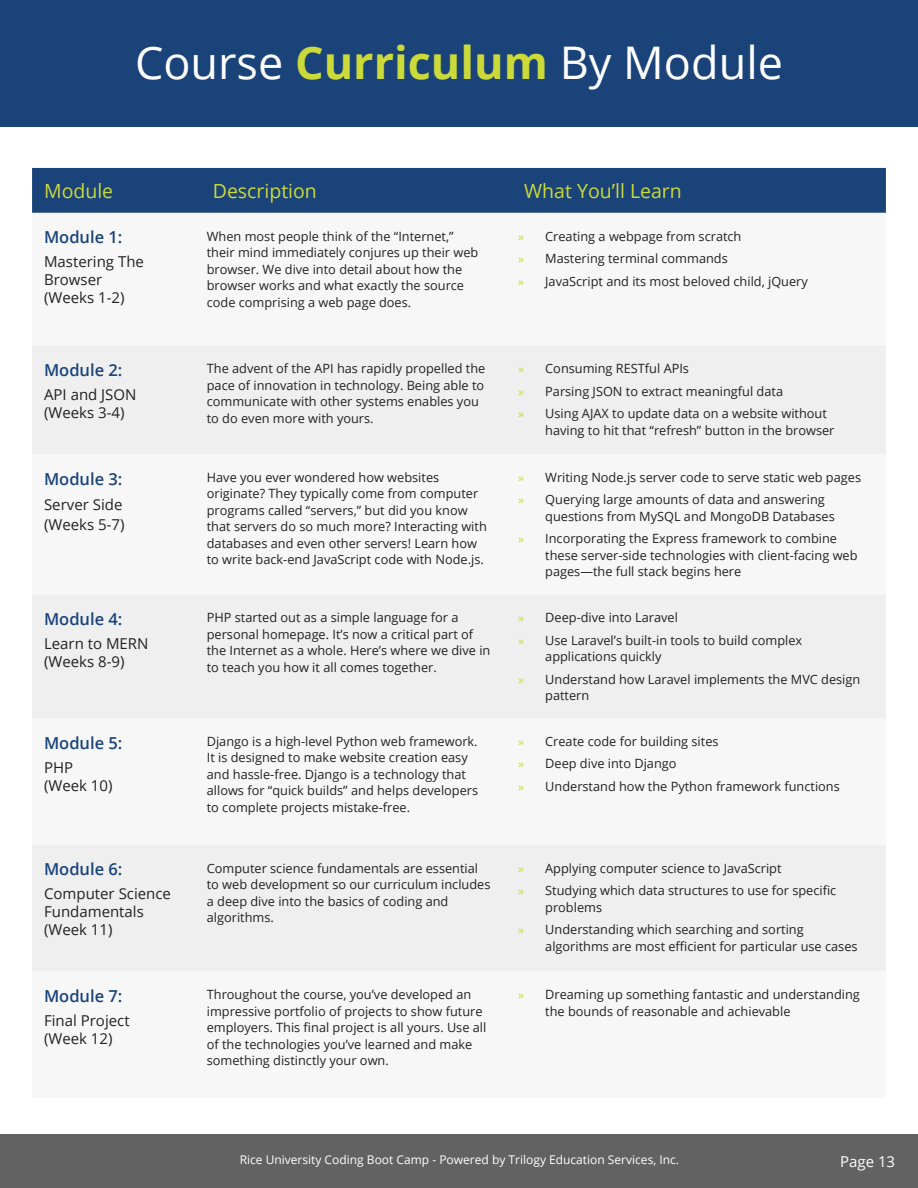
<style>
.page{position:relative;width:918px;height:1188px;background:#fff}
.page>*{position:absolute;margin:0;border:0;box-sizing:border-box;transform-origin:0 0}
.t1{font:45px "Open Sans";color:#fff}
.t2{font:19.5px "Open Sans";color:#cbda39}
.t3{font:600 16.5px "Open Sans";color:#1a437a}
.t4{font:15px/18px "Open Sans";color:#222}
.t5{font:15px "Open Sans";color:#fff}
.t6{font:12.75px/16.5px "Open Sans";color:#222}
.t7{font:12px "Open Sans";color:#fff}
.s1{font-weight:700;color:#cbda39}
.s2{font-size:12px;color:#cbda39}
</style>
<div class="page">
<div style="left:0;top:1134px;width:918px;height:54px;background:#626262"></div>
<div style="left:0;top:0;width:918px;height:126px;background:#1a437a"></div>
<div style="left:32px;top:168px;width:854px;height:45px;background:#1a437a"></div>
<div style="left:32px;top:345px;width:854px;height:626px;background:#efeff0"></div>
<h1 class="t1" style="left:135px;top:32px;width:649px">Course <span class="s1">Curriculum</span> By Module</h1>
<h2 class="t2" style="left:44px;top:177px;width:71px">Module</h2>
<h2 class="t2" style="left:213px;top:177px;width:106px">Description</h2>
<h2 class="t2" style="left:524px;top:177px;width:159px">What You’ll Learn</h2>
<p class="t3" style="left:44px;top:226px;width:80px">Module 1:</p>
<p class="t4" style="left:44px;top:253px;width:101px">Mastering The<br>Browser (Weeks 1-2)</p>
<p class="t6" style="left:207px;top:227px;width:273px">When most people think of the “Internet,” their mind immediately conjures up their web browser. We dive into detail about how the browser works and what exactly the source code comprising a web page does.</p>
<p class="t6" style="left:518px;top:224px;width:291px;line-height:22.5px"><span class="s2">»</span> Creating a webpage from scratch<br><span class="s2">»</span> Mastering terminal commands<br><span class="s2">»</span> JavaScript and its most beloved child, jQuery</p>
<p class="t3" style="left:44px;top:359px;width:80px">Module 2:</p>
<p class="t4" style="left:44px;top:385px;width:94px">API and JSON (Weeks 3-4)</p>
<p class="t3" style="left:44px;top:467px;width:80px">Module 3:</p>
<p class="t4" style="left:44px;top:495px;width:82px;line-height:19.5px">Server Side (Weeks 5-7)</p>
<p class="t3" style="left:44px;top:608px;width:80px">Module 4:</p>
<p class="t4" style="left:44px;top:634px;width:106px">Learn to MERN (Weeks 8-9)</p>
<p class="t3" style="left:44px;top:731px;width:80px">Module 5:</p>
<p class="t4" style="left:44px;top:758px;width:70px">PHP (Week 10)</p>
<p class="t3" style="left:44px;top:858px;width:80px">Module 6:</p>
<p class="t4" style="left:44px;top:885px;width:128px">Computer Science<br>Fundamentals (Week 11)</p>
<p class="t3" style="left:44px;top:985px;width:80px">Module 7:</p>
<p class="t4" style="left:44px;top:1011px;width:87px">Final Project (Week 12)</p>
<p class="t6" style="left:207px;top:360px;width:280px">The advent of the API has rapidly propelled the pace of innovation in technology. Being able to communicate with other systems enables you to do even more with yours.</p>
<p class="t6" style="left:518px;top:357px;width:310px;line-height:22.5px"><span class="s2">»</span> Consuming RESTful APIs<br><span class="s2">»</span> Parsing JSON to extract meaningful data<br><span class="s2">»</span> Using AJAX to update data on a website without</p>
<p class="t6" style="left:545px;top:422px;width:291px">having to hit that “refresh” button in the browser</p>
<p class="t6" style="left:207px;top:469px;width:282px">Have you ever wondered how websites originate? They typically come from computer programs called “servers,” but did you know that servers do so much more? Interacting with databases and even other servers! Learn how to write back-end JavaScript code with Node.js.</p>
<p class="t6" style="left:518px;top:466px;width:344px;line-height:22.5px"><span class="s2">»</span> Writing Node.js server code to serve static web pages <span class="s2">»</span> Querying large amounts of data and answering</p>
<p class="t6" style="left:518px;top:505px;width:320px;line-height:22.5px;text-align:right">questions from MySQL and MongoDB Databases<br><span class="s2">»</span> Incorporating the Express framework to combine</p>
<p class="t6" style="left:545px;top:547px;width:314px">these server-side technologies with client-facing web pages—the full stack begins here</p>
<p class="t6" style="left:207px;top:609px;width:285px">PHP started out as a simple language for a personal homepage. It’s now a critical part of the Internet as a whole. Here’s where we dive in to teach you how it all comes together.</p>
<p class="t6" style="left:518px;top:606px;width:286px;line-height:22.5px"><span class="s2">»</span> Deep-dive into Laravel<br><span class="s2">»</span> Use Laravel’s built-in tools to build complex</p>
<p class="t6" style="left:518px;top:645px;width:344px;line-height:22.5px;text-indent:27px">applications quickly<br><span class="s2">»</span> Understand how Laravel implements the MVC design</p>
<p class="t6" style="left:545px;top:687px;width:46px">pattern</p>
<p class="t6" style="left:207px;top:733px;width:273px">Django is a high-level Python web framework.<br>It is designed to make website creation easy and hassle-free. Django is a technology that allows for “quick builds” and helps developers to complete projects mistake-free.</p>
<p class="t6" style="left:518px;top:730px;width:323px;line-height:22.5px"><span class="s2">»</span> Create code for building sites<br><span class="s2">»</span> Deep dive into Django<br><span class="s2">»</span> Understand how the Python framework functions</p>
<p class="t6" style="left:207px;top:859px;width:285px">Computer science fundamentals are essential to web development so our curriculum includes a deep dive into the basics of coding and algorithms.</p>
<p class="t6" style="left:518px;top:856px;width:320px;line-height:22.5px"><span class="s2">»</span> Applying computer science to JavaScript<br><span class="s2">»</span> Studying which data structures to use for specific</p>
<p class="t6" style="left:518px;top:895px;width:287px;line-height:22.5px;text-indent:27px">problems<br><span class="s2">»</span> Understanding which searching and sorting</p>
<p class="t6" style="left:545px;top:937px;width:314px">algorithms are most efficient for particular use cases</p>
<p class="t6" style="left:207px;top:986px;width:281px">Throughout the course, you’ve developed an impressive portfolio of projects to show future employers. This final project is all yours. Use all of the technologies you’ve learned and make something distinctly your own.</p>
<p class="t6" style="left:545px;top:986px;width:316px;text-indent:-27px"><span class="s2">»</span> Dreaming up something fantastic and understanding the bounds of reasonable and achievable</p>
<p class="t7" style="left:240px;top:1152px;width:441px">Rice University Coding Boot Camp - Powered by Trilogy Education Services, Inc.</p>
<p class="t5" style="left:840px;top:1151px;width:57px">Page 13</p>
</div>
